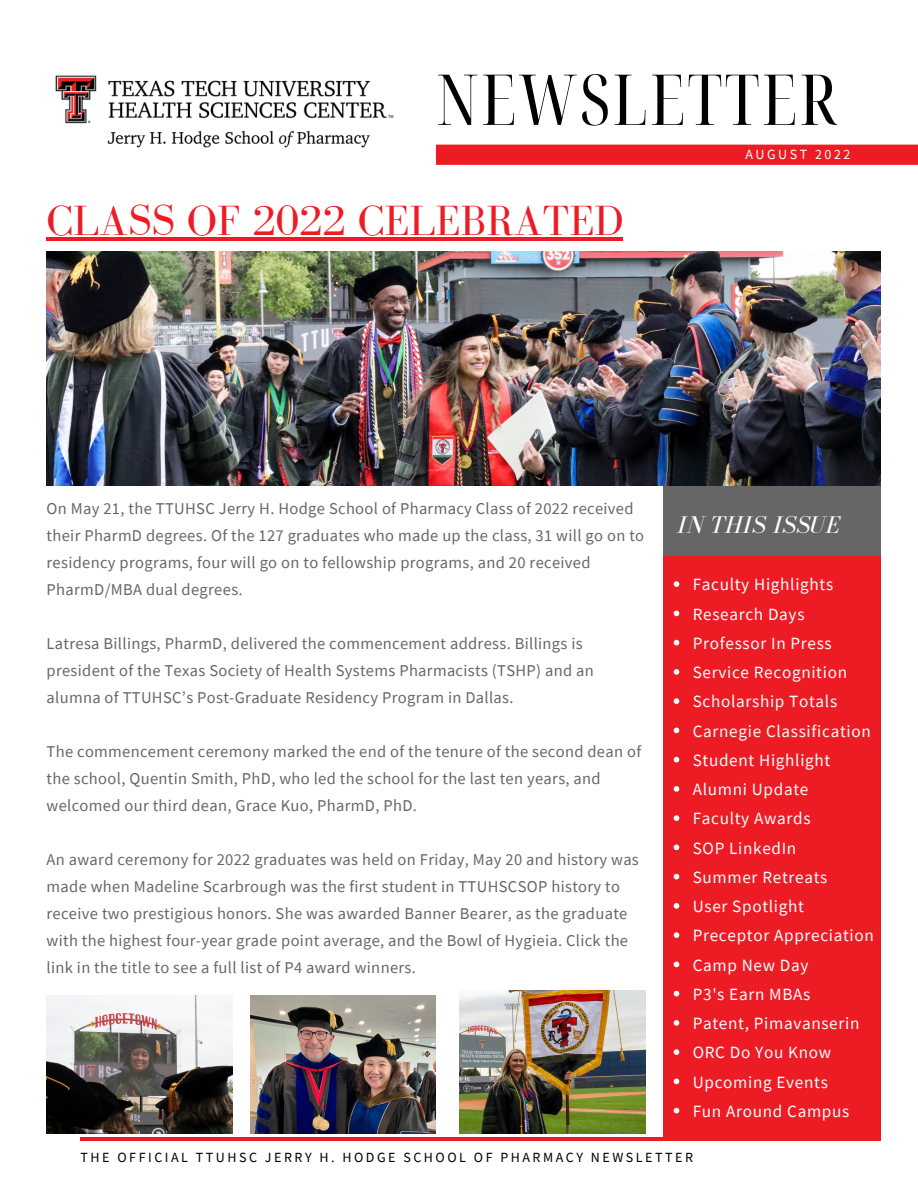
<style>
.page{position:relative;width:918px;height:1188px;background:#fff}
.page>*{position:absolute;margin:0;border:0;box-sizing:border-box;transform-origin:0 0}
.t1{font:extra-condensed 70.35px "Noto Serif Display";letter-spacing:.035em;color:#000}
.t2{font:43.5px "Bodoni FLF";color:#ed1c24}
.t3{font:italic 24.9px "Bodoni FLF";color:#fff}
.t4{font:17.1px/29.2px "Source Sans Pro";letter-spacing:.04em;color:#fff}
.t5{font:16.5px/27px "Source Sans Pro";letter-spacing:.02em;color:#666}
.t6{font:13.95px "Source Sans Pro";letter-spacing:.18em;color:#000}
.t7{font:13.95px "Source Sans Pro";letter-spacing:.18em;color:#fff}
</style>
<div class="page">
<hr style="left:80px;top:1138px;width:800px;height:3px;background:#ed1c24">
<img style="left:55px;top:75px;width:339px;height:73px">
<div style="left:436px;top:145px;width:482px;height:20px;background:#ed1c24"></div>
<div style="left:664px;top:530px;width:217px;height:608px;background:#ed1c24"></div>
<div style="left:664px;top:486px;width:217px;height:69px;background:#666"></div>
<img style="left:47px;top:251px;width:833px;height:234px">
<img style="left:459px;top:991px;width:187px;height:143px">
<hr style="left:47px;top:237px;width:576px;height:4px;background:#ed1c24">
<svg style="left:674px;top:581px;width:5px;height:6px"></svg>
<svg style="left:674px;top:611px;width:5px;height:5px"></svg>
<svg style="left:674px;top:640px;width:5px;height:5px"></svg>
<svg style="left:674px;top:669px;width:5px;height:6px"></svg>
<svg style="left:674px;top:698px;width:5px;height:6px"></svg>
<svg style="left:674px;top:728px;width:5px;height:5px"></svg>
<svg style="left:674px;top:757px;width:5px;height:5px"></svg>
<svg style="left:674px;top:786px;width:5px;height:6px"></svg>
<svg style="left:674px;top:815px;width:5px;height:6px"></svg>
<svg style="left:674px;top:845px;width:5px;height:5px"></svg>
<svg style="left:674px;top:874px;width:5px;height:5px"></svg>
<svg style="left:674px;top:903px;width:5px;height:6px"></svg>
<svg style="left:674px;top:932px;width:5px;height:6px"></svg>
<svg style="left:674px;top:962px;width:5px;height:5px"></svg>
<svg style="left:674px;top:991px;width:5px;height:5px"></svg>
<svg style="left:674px;top:1020px;width:5px;height:6px"></svg>
<svg style="left:674px;top:1049px;width:5px;height:6px"></svg>
<svg style="left:674px;top:1079px;width:5px;height:5px"></svg>
<svg style="left:674px;top:1108px;width:5px;height:5px"></svg>
<img style="left:47px;top:995px;width:185px;height:139px">
<img style="left:250px;top:995px;width:186px;height:139px">
<h1 class="t1" style="left:436px;top:50px;width:402px">NEWSLETTER</h1>
<p class="t7" style="left:745px;top:146px;width:107px">AUGUST 2022</p>
<h2 class="t2" style="left:47px;top:197px;width:578px">CLASS OF 2022 CELEBRATED</h2>
<p class="t5" style="left:47px;top:495px;width:599px">On May 21, the TTUHSC Jerry H. Hodge School of Pharmacy Class of 2022 received their PharmD degrees. Of the 127 graduates who made up the class, 31 will go on to residency programs, four will go on to fellowship programs, and 20 received PharmD/MBA dual degrees.</p>
<p class="t5" style="left:47px;top:630px;width:549px">Latresa Billings, PharmD, delivered the commencement address. Billings is president of the Texas Society of Health Systems Pharmacists (TSHP) and an alumna of TTUHSC’s Post-Graduate Residency Program in Dallas.</p>
<p class="t5" style="left:47px;top:738px;width:596px">The commencement ceremony marked the end of the tenure of the second dean of the school, Quentin Smith, PhD, who led the school for the last ten years, and welcomed our third dean, Grace Kuo, PharmD, PhD.</p>
<p class="t5" style="left:47px;top:846px;width:594px">An award ceremony for 2022 graduates was held on Friday, May 20 and history was made when Madeline Scarbrough was the first student in TTUHSCSOP history to receive two prestigious honors. She was awarded Banner Bearer, as the graduate with the highest four-year grade point average, and the Bowl of Hygieia. Click the link in the title to see a full list of P4 award winners.</p>
<h3 class="t3" style="left:677px;top:511px;width:164px">IN THIS ISSUE</h3>
<p class="t4" style="left:693px;top:570px;width:183px">Faculty Highlights<br>Research Days<br>Professor In Press<br>Service Recognition<br>Scholarship Totals<br>Carnegie Classification<br>Student Highlight<br>Alumni Update<br>Faculty Awards<br>SOP LinkedIn<br>Summer Retreats<br>User Spotlight<br>Preceptor Appreciation<br>Camp New Day<br>P3's Earn MBAs<br>Patent, Pimavanserin<br>ORC Do You Know<br>Upcoming Events<br>Fun Around Campus</p>
<p class="t6" style="left:81px;top:1148px;width:614px">THE OFFICIAL TTUHSC JERRY H. HODGE SCHOOL OF PHARMACY NEWSLETTER</p>
</div>
